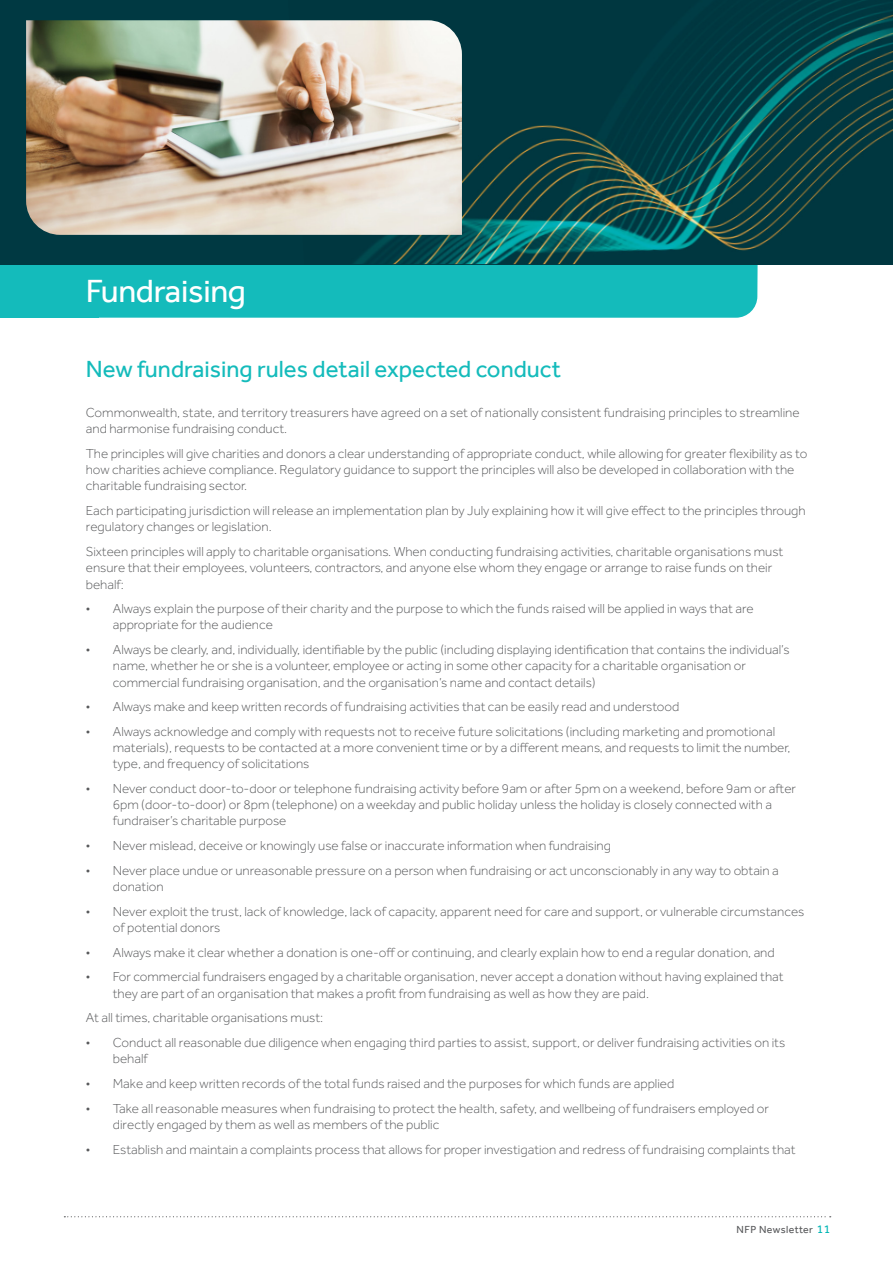
<style>
.page{position:relative;width:893px;height:1263px;background:#fff}
.page>*{position:absolute;margin:0;border:0;box-sizing:border-box;transform-origin:0 0}
.t1{font:33px "Effra";letter-spacing:-.01em;color:#fff}
.t2{font:24px "Effra";color:#14bbbb}
.t3{font:300 13.5px/16.2px "Effra";color:#58595b}
.t4{font:10.5px "Effra";letter-spacing:.04em;color:#58595b}
.s1{font-size:12px;color:#00b5b4}
</style>
<div class="page">
<svg style="left:64px;top:1216px;width:767px;height:1px"></svg>
<div style="left:98px;top:264px;width:660px;height:54px;background:#14bbbb"></div>
<div style="left:0;top:260px;width:98px;height:58px;background:#14bbbb"></div>
<div style="left:0;top:0;width:893px;height:264px;background:#003942"></div>
<img style="left:354px;top:0;width:539px;height:264px">
<img style="left:26px;top:20px;width:436px;height:215px">
<h1 class="t1" style="left:86px;top:272px;width:162px">Fundraising</h1>
<h2 class="t2" style="left:86px;top:355px;width:477px">New fundraising rules detail expected conduct</h2>
<p class="t3" style="left:86px;top:404px;width:715px">Commonwealth, state, and territory treasurers have agreed on a set of nationally consistent fundraising principles to streamline and harmonise fundraising conduct.</p>
<p class="t3" style="left:86px;top:445px;width:723px">The principles will give charities and donors a clear understanding of appropriate conduct, while allowing for greater flexibility as to how charities achieve compliance. Regulatory guidance to support the principles will also be developed in collaboration with the charitable fundraising sector.</p>
<p class="t3" style="left:86px;top:502px;width:721px">Each participating jurisdiction will release an implementation plan by July explaining how it will give effect to the principles through regulatory changes or legislation.</p>
<p class="t3" style="left:86px;top:543px;width:699px">Sixteen principles will apply to charitable organisations. When conducting fundraising activities, charitable organisations must ensure that their employees, volunteers, contractors, and anyone else whom they engage or arrange to raise funds on their behalf:</p>
<p class="t3" style="left:113px;top:601px;width:642px;text-indent:-27px">• Always explain the purpose of their charity and the purpose to which the funds raised will be applied in ways that are appropriate for the audience</p>
<p class="t3" style="left:113px;top:641px;width:678px;text-indent:-27px">• Always be clearly, and, individually, identifiable by the public (including displaying identification that contains the individual’s name, whether he or she is a volunteer, employee or acting in some other capacity for a charitable organisation or commercial fundraising organisation, and the organisation’s name and contact details)</p>
<p class="t3" style="left:86px;top:699px;width:595px">• Always make and keep written records of fundraising activities that can be easily read and understood</p>
<p class="t3" style="left:113px;top:723px;width:679px;text-indent:-27px">• Always acknowledge and comply with requests not to receive future solicitations (including marketing and promotional materials), requests to be contacted at a more convenient time or by a different means, and requests to limit the number, type, and frequency of solicitations</p>
<p class="t3" style="left:113px;top:780px;width:685px;text-indent:-27px">• Never conduct door-to-door or telephone fundraising activity before 9am or after 5pm on a weekend, before 9am or after<br>6pm (door-to-door) or 8pm (telephone) on a weekday and public holiday unless the holiday is closely connected with a fundraiser’s charitable purpose</p>
<p class="t3" style="left:86px;top:837px;width:527px">• Never mislead, deceive or knowingly use false or inaccurate information when fundraising</p>
<p class="t3" style="left:113px;top:862px;width:667px;text-indent:-27px">• Never place undue or unreasonable pressure on a person when fundraising or act unconscionably in any way to obtain a donation</p>
<p class="t3" style="left:113px;top:903px;width:693px;text-indent:-27px">• Never exploit the trust, lack of knowledge, lack of capacity, apparent need for care and support, or vulnerable circumstances of potential donors</p>
<p class="t3" style="left:86px;top:944px;width:690px">• Always make it clear whether a donation is one-off or continuing, and clearly explain how to end a regular donation, and</p>
<p class="t3" style="left:113px;top:969px;width:672px;text-indent:-27px">• For commercial fundraisers engaged by a charitable organisation, never accept a donation without having explained that they are part of an organisation that makes a profit from fundraising as well as how they are paid.</p>
<p class="t3" style="left:86px;top:1010px;width:239px">At all times, charitable organisations must:</p>
<p class="t3" style="left:113px;top:1034px;width:674px;text-indent:-27px">• Conduct all reasonable due diligence when engaging third parties to assist, support, or deliver fundraising activities on its behalf</p>
<p class="t3" style="left:86px;top:1075px;width:590px">• Make and keep written records of the total funds raised and the purposes for which funds are applied</p>
<p class="t3" style="left:113px;top:1100px;width:658px;text-indent:-27px">• Take all reasonable measures when fundraising to protect the health, safety, and wellbeing of fundraisers employed or directly engaged by them as well as members of the public</p>
<p class="t3" style="left:86px;top:1141px;width:711px">• Establish and maintain a complaints process that allows for proper investigation and redress of fundraising complaints that</p>
<p class="t4" style="left:736px;top:1223px;width:95px">NFP Newsletter <span class="s1">11</span></p>
</div>
